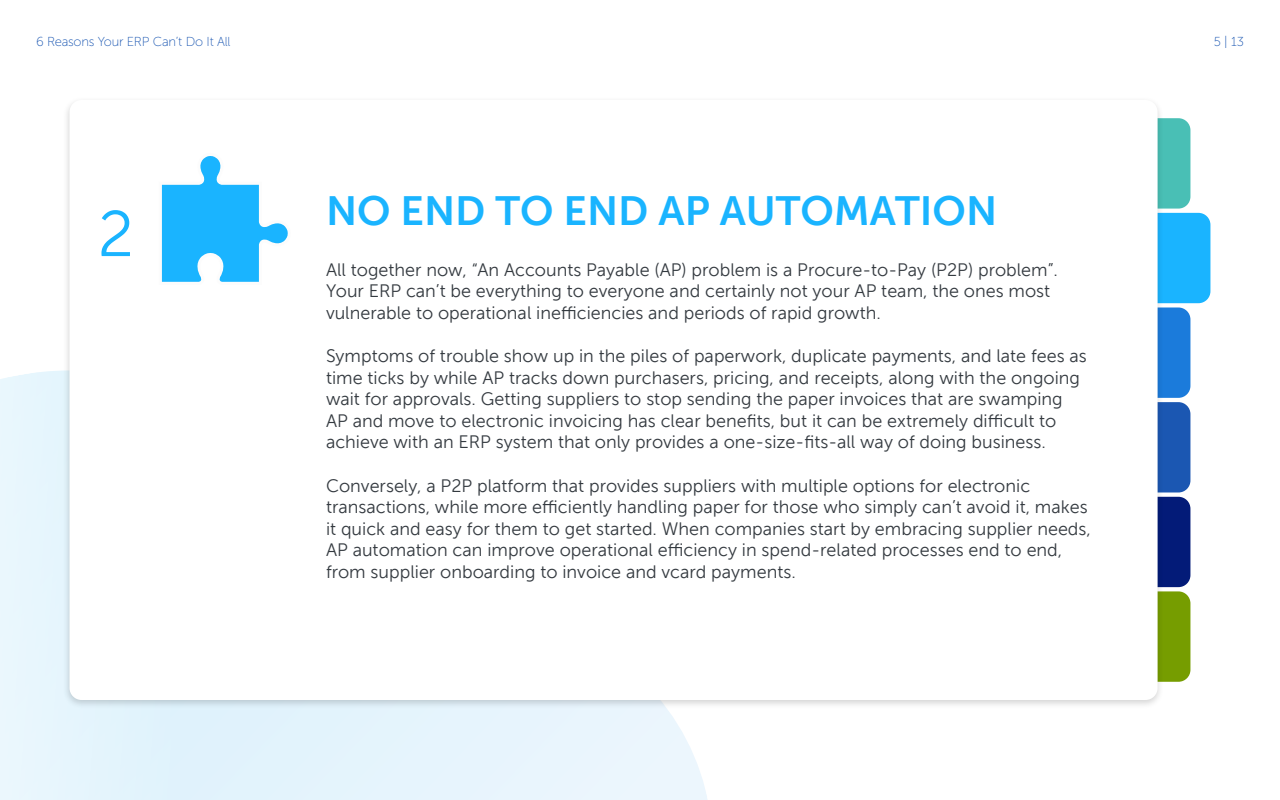
<style>
.page{position:relative;width:1280px;height:800px;background:#fff}
.page>*{position:absolute;margin:0;border:0;box-sizing:border-box;transform-origin:0 0}
.t1{font:64.3px "Museo Sans 300";color:#1ab4ff}
.t2{font:41px "Museo Sans 700";color:#1ab4ff}
.t3{font:18px/21.6px "Museo Sans 300";color:#343a40}
.t4{font:13px "Museo Sans 100";letter-spacing:-.02em;color:#1b57b2}
</style>
<div class="page">
<div style="left:0;top:370px;width:708px;height:430px;background:#e7f5fd"></div>
<div style="left:1085px;top:497px;width:105px;height:90px;background:#031b78;border-radius:12px"></div>
<div style="left:1085px;top:591px;width:105px;height:91px;background:#769d00;border-radius:12px"></div>
<div style="left:1085px;top:308px;width:105px;height:90px;background:#1b7bdb;border-radius:12px"></div>
<div style="left:1085px;top:402px;width:105px;height:90px;background:#1b57b2;border-radius:12px"></div>
<div style="left:1085px;top:118px;width:105px;height:91px;background:#49bfb5;border-radius:12px"></div>
<div style="left:1105px;top:213px;width:105px;height:90px;background:#1ab4ff;border-radius:12px"></div>
<div style="left:63px;top:96px;width:1101px;height:614px;background:#000;opacity:.17"></div>
<div style="left:70px;top:100px;width:1088px;height:600px;background:#fff;border-radius:12px"></div>
<svg style="left:161px;top:156px;width:127px;height:126px"></svg>
<p class="t4" style="left:36px;top:34px;width:196px">6 Reasons Your ERP Can’t Do It All</p>
<p class="t4" style="left:1214px;top:34px;width:32px">5 | 13</p>
<h1 class="t1" style="left:98px;top:199px;width:38px">2</h1>
<h2 class="t2" style="left:326px;top:188px;width:673px">NO END TO END AP AUTOMATION</h2>
<p class="t3" style="left:326px;top:259px;width:734px">All together now, “An Accounts Payable (AP) problem is a Procure-to-Pay (P2P) problem”.<br>Your ERP can’t be everything to everyone and certainly not your AP team, the ones most vulnerable to operational inefficiencies and periods of rapid growth.</p>
<p class="t3" style="left:326px;top:345px;width:762px">Symptoms of trouble show up in the piles of paperwork, duplicate payments, and late fees as time ticks by while AP tracks down purchasers, pricing, and receipts, along with the ongoing wait for approvals. Getting suppliers to stop sending the paper invoices that are swamping AP and move to electronic invoicing has clear benefits, but it can be extremely difficult to achieve with an ERP system that only provides a one-size-fits-all way of doing business.</p>
<p class="t3" style="left:326px;top:475px;width:766px">Conversely, a P2P platform that provides suppliers with multiple options for electronic transactions, while more efficiently handling paper for those who simply can’t avoid it, makes it quick and easy for them to get started. When companies start by embracing supplier needs, AP automation can improve operational efficiency in spend-related processes end to end, from supplier onboarding to invoice and vcard payments.</p>
</div>
